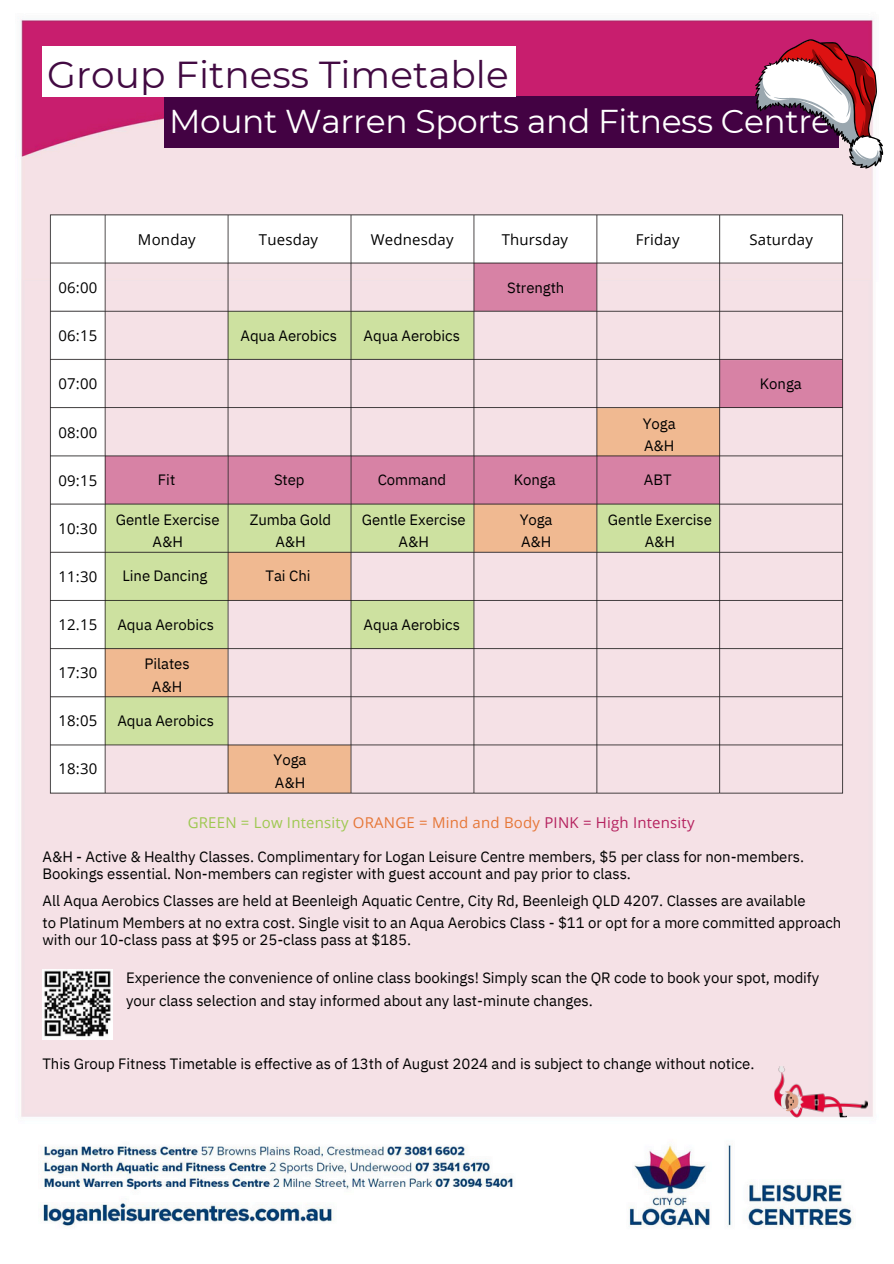
<style>
.page{position:relative;width:894px;height:1264px;background:#fff}
.page>*{position:absolute;margin:0;border:0;box-sizing:border-box;transform-origin:0 0}
.t1{font:37.5px "Montserrat";color:#420a42}
.t2{font:33px "Montserrat";letter-spacing:-.015em;color:#fff}
.t3{font:15px/16.8px "IBM Plex Sans";letter-spacing:-.005em;color:#000}
.t4{font:15px "Open Sans";letter-spacing:.015em;color:#000}
.t5{font:15px "Open Sans";letter-spacing:.015em;color:#9ec851}
.s1{color:#e67738}
.s2{color:#b5225f}
</style>
<div class="page">
<img style="left:20px;top:18px;width:864px;height:1209px">
<div style="left:164px;top:97px;width:674px;height:50px;background:#430243"></div>
<div style="left:43px;top:46px;width:472px;height:51px;background:#fff"></div>
<img style="left:42px;top:207px;width:808px;height:593px">
<img style="left:43px;top:969px;width:70px;height:70px">
<svg style="left:754px;top:39px;width:129px;height:130px"></svg>
<img style="left:773px;top:1063px;width:95px;height:55px">
<p class="t1" style="left:47px;top:51px;width:463px">Group Fitness Timetable</p>
<p class="t2" style="left:169px;top:101px;width:663px">Mount Warren Sports and Fitness Centre</p>
<p class="t4" style="left:58px;top:277px;width:40px">06:00</p>
<p class="t4" style="left:58px;top:325px;width:40px">06:15</p>
<p class="t4" style="left:58px;top:373px;width:40px">07:00</p>
<p class="t4" style="left:58px;top:421px;width:40px">08:00</p>
<p class="t4" style="left:58px;top:469px;width:40px">09:15</p>
<p class="t4" style="left:58px;top:517px;width:40px">10:30</p>
<p class="t4" style="left:58px;top:565px;width:40px">11:30</p>
<p class="t4" style="left:58px;top:614px;width:40px">12.15</p>
<p class="t4" style="left:58px;top:662px;width:40px">17:30</p>
<p class="t4" style="left:58px;top:710px;width:40px">18:05</p>
<p class="t4" style="left:58px;top:758px;width:40px">18:30</p>
<p class="t4" style="left:138px;top:229px;width:59px">Monday</p>
<p class="t4" style="left:259px;top:229px;width:61px">Tuesday</p>
<p class="t4" style="left:370px;top:229px;width:84px">Wednesday</p>
<p class="t4" style="left:501px;top:229px;width:68px">Thursday</p>
<p class="t4" style="left:635px;top:229px;width:45px">Friday</p>
<p class="t3" style="left:240px;top:327px;width:98px">Aqua Aerobics</p>
<p class="t3" style="left:363px;top:327px;width:98px">Aqua Aerobics</p>
<p class="t3" style="left:507px;top:279px;width:59px">Strength</p>
<p class="t3" style="left:158px;top:471px;width:19px">Fit</p>
<p class="t3" style="left:116px;top:510px;width:105px">Gentle Exercise</p>
<p class="t3" style="left:152px;top:533px;width:32px">A&amp;H</p>
<p class="t3" style="left:122px;top:567px;width:86px">Line Dancing</p>
<p class="t3" style="left:117px;top:615px;width:98px">Aqua Aerobics</p>
<h1 class="t3" style="left:144px;top:655px;width:47px">Pilates</h1>
<p class="t3" style="left:152px;top:677px;width:32px">A&amp;H</p>
<h2 class="t3" style="left:117px;top:711px;width:98px">Aqua Aerobics</h2>
<p class="t3" style="left:274px;top:471px;width:32px">Step</p>
<p class="t3" style="left:250px;top:510px;width:83px">Zumba Gold</p>
<p class="t3" style="left:275px;top:533px;width:32px">A&amp;H</p>
<p class="t3" style="left:265px;top:567px;width:46px">Tai Chi</p>
<p class="t3" style="left:273px;top:751px;width:34px">Yoga</p>
<p class="t3" style="left:275px;top:773px;width:32px">A&amp;H</p>
<p class="t3" style="left:377px;top:471px;width:70px">Command</p>
<p class="t3" style="left:362px;top:510px;width:105px">Gentle Exercise</p>
<p class="t3" style="left:398px;top:533px;width:32px">A&amp;H</p>
<p class="t3" style="left:363px;top:616px;width:98px">Aqua Aerobics</p>
<p class="t3" style="left:513px;top:471px;width:43px">Konga</p>
<p class="t3" style="left:519px;top:510px;width:34px">Yoga</p>
<p class="t3" style="left:521px;top:533px;width:32px">A&amp;H</p>
<p class="t3" style="left:642px;top:414px;width:34px">Yoga</p>
<h3 class="t3" style="left:644px;top:437px;width:32px">A&amp;H</h3>
<p class="t3" style="left:643px;top:471px;width:29px">ABT</p>
<p class="t3" style="left:607px;top:510px;width:105px">Gentle Exercise</p>
<p class="t3" style="left:644px;top:533px;width:32px">A&amp;H</p>
<p class="t5" style="left:188px;top:812px;width:508px">GREEN = Low Intensity <span class="s1">ORANGE = Mind and Body</span> <span class="s2">PINK = High Intensity</span></p>
<p class="t4" style="left:749px;top:229px;width:65px">Saturday</p>
<p class="t3" style="left:759px;top:375px;width:43px">Konga</p>
<p class="t3" style="left:42px;top:847px;width:762px">A&amp;H - Active &amp; Healthy Classes. Complimentary for Logan Leisure Centre members, $5 per class for non-members.<br>Bookings essential. Non-members can register with guest account and pay prior to class.</p>
<p class="t3" style="left:42px;top:891px;width:764px">All Aqua Aerobics Classes are held at Beenleigh Aquatic Centre, City Rd, Beenleigh QLD 4207. Classes are available</p>
<p class="t3" style="left:42px;top:914px;width:800px">to Platinum Members at no extra cost. Single visit to an Aqua Aerobics Class - $11 or opt for a more committed approach</p>
<p class="t3" style="left:42px;top:930px;width:370px">with our 10-class pass at $95 or 25-class pass at $185.</p>
<p class="t3" style="left:126px;top:969px;width:694px">Experience the convenience of online class bookings! Simply scan the QR code to book your spot, modify</p>
<p class="t3" style="left:126px;top:991px;width:468px">your class selection and stay informed about any last-minute changes.</p>
<p class="t3" style="left:42px;top:1055px;width:713px">This Group Fitness Timetable is effective as of 13th of August 2024 and is subject to change without notice.</p>
</div>
